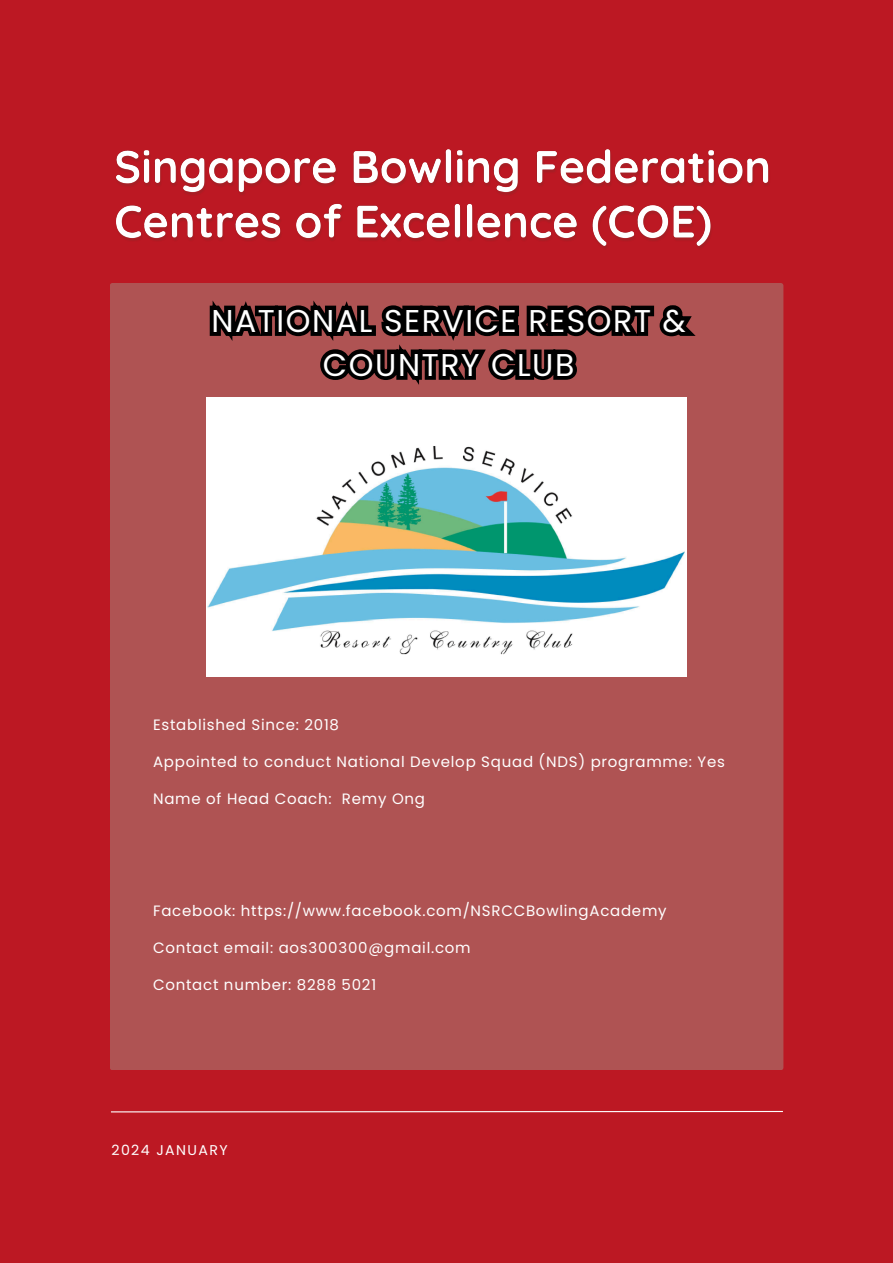
<style>
.page{position:relative;width:893px;height:1263px;background:#bc1823}
.page>*{position:absolute;margin:0;border:0;box-sizing:border-box;transform-origin:0 0}
.t1{font:31.5px/43.9px "Poppins";letter-spacing:.05em;color:#fff;text-align:center}
.t2{font:15px "Poppins";letter-spacing:.05em;color:#fff}
.t3{font:14.17px "Poppins";letter-spacing:.1em;color:#fff}
</style>
<div class="page">
<div style="left:110px;top:283px;width:673px;height:786px;background:#af5353"></div>
<svg style="left:111px;top:1110px;width:672px;height:3px"></svg>
<img style="left:206px;top:399px;width:481px;height:278px">
<img style="left:116px;top:149px;width:653px;height:100px">
<svg style="left:206px;top:287px;width:499px;height:112px"></svg>
<p class="t1" style="left:211px;top:299px;width:476px">NATIONAL SERVICE RESORT &amp;<br>COUNTRY CLUB</p>
<p class="t2" style="left:153px;top:714px;width:187px">Established Since: 2018</p>
<p class="t2" style="left:153px;top:751px;width:573px">Appointed to conduct National Develop Squad (NDS) programme: Yes</p>
<p class="t2" style="left:153px;top:788px;width:273px">Name of Head Coach: Remy Ong</p>
<p class="t2" style="left:153px;top:900px;width:515px">Facebook: https://www.facebook.com/NSRCCBowlingAcademy</p>
<p class="t2" style="left:153px;top:937px;width:319px">Contact email: aos300300@gmail.com</p>
<h3 class="t2" style="left:153px;top:974px;width:225px">Contact number: 8288 5021</h3>
<p class="t3" style="left:111px;top:1140px;width:118px">2024 JANUARY</p>
</div>
